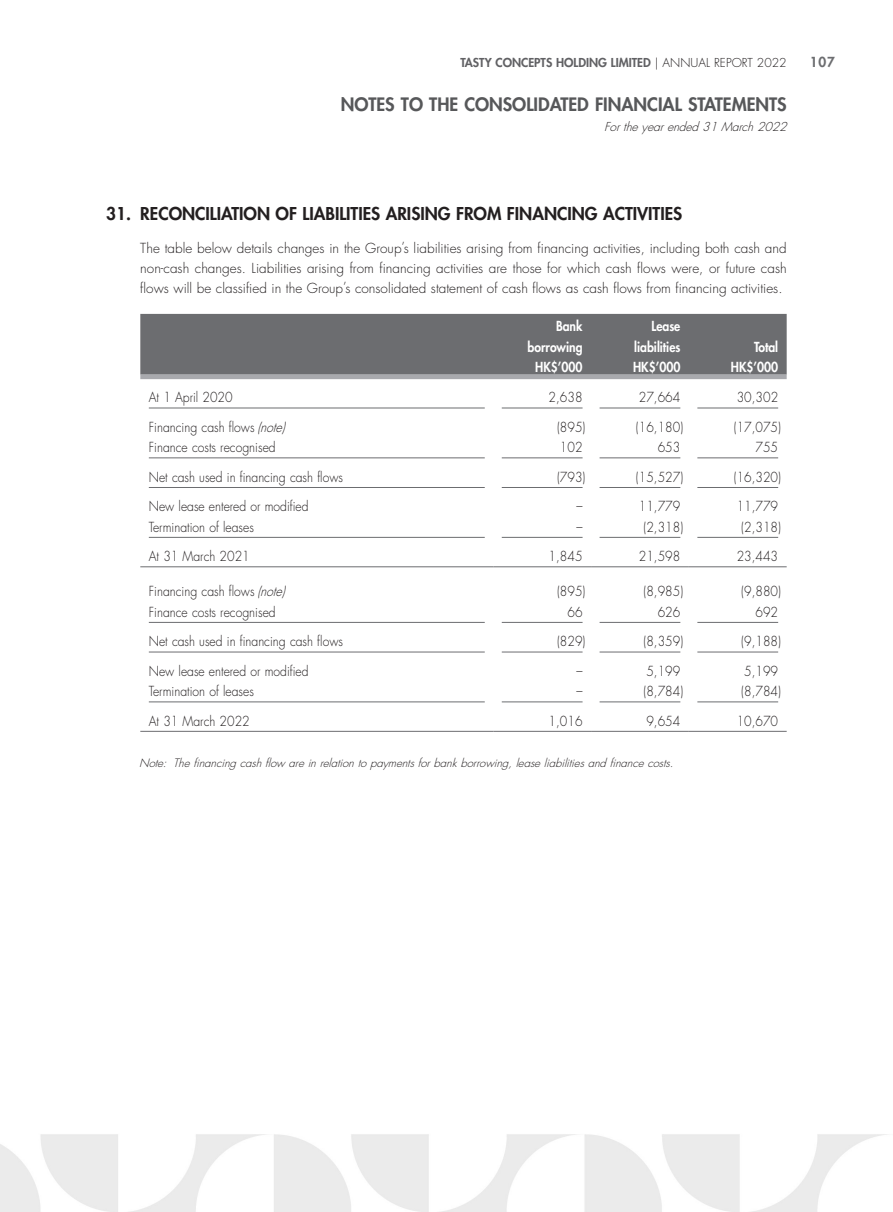
<style>
.page{position:relative;width:893px;height:1212px;background:#fff}
.page>*{position:absolute;margin:0;border:0;box-sizing:border-box;transform-origin:0 0}
.t1{font:800 18px "Futura Std";color:#57585a}
.t2{font:800 17.25px "Futura Std";color:#231f20}
.t3{font:300 13.5px "Futura Std";color:#231f20;scale:.9 1}
.t4{font:300 13.5px/20.2px "Futura Std";color:#231f20;text-align:justify}
.t5{font:800 13.5px/20.2px "Futura Std";color:#fff;text-align:right;scale:.9 1}
.t6{font:800 13.5px "Futura Std";color:#6c6d70}
.t7{font:800 12px "Futura Std";color:#616164}
.t8{font:italic 300 12px "Futura Std";color:#231f20}
.t9{font:italic 300 11.25px "Futura Std";color:#231f20}
.s1{font-weight:300;color:#231f20}
.s2{font-style:italic}
</style>
<div class="page">
<svg style="left:140px;top:314px;width:647px;height:65px;background:#707174"></svg>
<hr style="left:149px;top:408px;width:336px;height:1px;background:#6c6d70">
<hr style="left:502px;top:408px;width:81px;height:1px;background:#6c6d70">
<hr style="left:600px;top:408px;width:80px;height:1px;background:#6c6d70">
<hr style="left:697px;top:408px;width:81px;height:1px;background:#6c6d70">
<hr style="left:149px;top:458px;width:336px;height:1px;background:#6c6d70">
<hr style="left:502px;top:458px;width:81px;height:1px;background:#6c6d70">
<hr style="left:600px;top:458px;width:80px;height:1px;background:#6c6d70">
<hr style="left:697px;top:458px;width:81px;height:1px;background:#6c6d70">
<hr style="left:149px;top:487px;width:336px;height:1px;background:#6c6d70">
<hr style="left:502px;top:487px;width:81px;height:1px;background:#6c6d70">
<hr style="left:600px;top:487px;width:80px;height:1px;background:#6c6d70">
<hr style="left:697px;top:487px;width:81px;height:1px;background:#6c6d70">
<hr style="left:149px;top:537px;width:336px;height:1px;background:#6c6d70">
<hr style="left:502px;top:537px;width:81px;height:1px;background:#6c6d70">
<hr style="left:600px;top:537px;width:80px;height:1px;background:#6c6d70">
<hr style="left:697px;top:537px;width:81px;height:1px;background:#6c6d70">
<hr style="left:140px;top:566px;width:353px;height:1px;background:#6c6d70">
<hr style="left:493px;top:566px;width:98px;height:1px;background:#6c6d70">
<hr style="left:591px;top:566px;width:98px;height:1px;background:#6c6d70">
<hr style="left:689px;top:566px;width:98px;height:1px;background:#6c6d70">
<hr style="left:149px;top:622px;width:336px;height:1px;background:#6c6d70">
<hr style="left:502px;top:622px;width:81px;height:1px;background:#6c6d70">
<hr style="left:600px;top:622px;width:80px;height:1px;background:#6c6d70">
<hr style="left:697px;top:622px;width:81px;height:1px;background:#6c6d70">
<hr style="left:149px;top:652px;width:336px;height:1px;background:#6c6d70">
<hr style="left:502px;top:652px;width:81px;height:1px;background:#6c6d70">
<hr style="left:600px;top:652px;width:80px;height:1px;background:#6c6d70">
<hr style="left:697px;top:652px;width:81px;height:1px;background:#6c6d70">
<hr style="left:149px;top:702px;width:336px;height:1px;background:#6c6d70">
<hr style="left:502px;top:702px;width:81px;height:1px;background:#6c6d70">
<hr style="left:600px;top:702px;width:80px;height:1px;background:#6c6d70">
<hr style="left:697px;top:702px;width:81px;height:1px;background:#6c6d70">
<hr style="left:140px;top:731px;width:353px;height:1px;background:#6c6d70">
<hr style="left:493px;top:731px;width:98px;height:1px;background:#6c6d70">
<hr style="left:591px;top:731px;width:98px;height:1px;background:#6c6d70">
<hr style="left:689px;top:731px;width:98px;height:1px;background:#6c6d70">
<p class="t7" style="left:460px;top:55px;width:328px">TASTY CONCEPTS HOLDING LIMITED <span class="s1">| ANNUAL REPORT 2022</span></p>
<p class="t6" style="left:810px;top:54px;width:26px">107</p>
<h1 class="t1" style="left:341px;top:93px;width:447px">NOTES TO THE CONSOLIDATED FINANCIAL STATEMENTS</h1>
<p class="t8" style="left:604px;top:119px;width:188px">Fortheyearended31March2022</p>
<p class="t2" style="left:106px;top:202px;width:577px">31. RECONCILIATION OF LIABILITIES ARISING FROM FINANCING ACTIVITIES</p>
<p class="t4" style="left:140px;top:238px;width:648px">The table below details changes in the Group’s liabilities arising from financing activities, including both cash and non-cash changes. Liabilities arising from financing activities are those for which cash flows were, or future cash flows will be classified in the Group’s consolidated statement of cash flows as cash flows from financing activities.</p>
<p class="t5" style="left:528px;top:316px;width:63px">Bank borrowing</p>
<p class="t5" style="left:634px;top:316px;width:53px">Lease liabilities</p>
<p class="t5" style="left:754px;top:336px;width:28px">Total</p>
<p class="t5" style="left:535px;top:357px;width:54px">HK$’000</p>
<p class="t5" style="left:633px;top:357px;width:54px">HK$’000</p>
<p class="t5" style="left:731px;top:357px;width:54px">HK$’000</p>
<p class="t3" style="left:149px;top:389px;width:95px">At 1 April 2020</p>
<p class="t3" style="left:549px;top:389px;width:39px">2,638</p>
<p class="t3" style="left:639px;top:389px;width:48px">27,664</p>
<p class="t3" style="left:737px;top:389px;width:48px">30,302</p>
<p class="t3" style="left:149px;top:419px;width:157px">Financing cash flows <span class="s2">(note)</span></p>
<p class="t3" style="left:557px;top:419px;width:33px">(895)</p>
<p class="t3" style="left:636px;top:419px;width:54px">(16,180)</p>
<p class="t3" style="left:734px;top:419px;width:54px">(17,075)</p>
<p class="t3" style="left:149px;top:439px;width:142px">Finance costs recognised</p>
<p class="t3" style="left:560px;top:439px;width:27px">102</p>
<p class="t3" style="left:658px;top:439px;width:27px">653</p>
<p class="t3" style="left:755px;top:439px;width:27px">755</p>
<p class="t3" style="left:149px;top:469px;width:217px">Net cash used in financing cash flows</p>
<p class="t3" style="left:557px;top:469px;width:33px">(793)</p>
<p class="t3" style="left:636px;top:469px;width:54px">(15,527)</p>
<p class="t3" style="left:734px;top:469px;width:54px">(16,320)</p>
<p class="t3" style="left:149px;top:498px;width:179px">New lease entered or modified</p>
<p class="t3" style="left:576px;top:498px;width:8px">–</p>
<p class="t3" style="left:639px;top:498px;width:48px">11,779</p>
<p class="t3" style="left:737px;top:498px;width:48px">11,779</p>
<p class="t3" style="left:149px;top:518px;width:118px">Termination of leases</p>
<p class="t3" style="left:576px;top:518px;width:8px">–</p>
<p class="t3" style="left:643px;top:518px;width:46px">(2,318)</p>
<p class="t3" style="left:741px;top:518px;width:46px">(2,318)</p>
<p class="t3" style="left:149px;top:548px;width:114px">At 31 March 2021</p>
<p class="t3" style="left:549px;top:548px;width:39px">1,845</p>
<p class="t3" style="left:639px;top:548px;width:48px">21,598</p>
<p class="t3" style="left:737px;top:548px;width:48px">23,443</p>
<p class="t3" style="left:149px;top:583px;width:157px">Financing cash flows <span class="s2">(note)</span></p>
<p class="t3" style="left:557px;top:583px;width:33px">(895)</p>
<p class="t3" style="left:643px;top:583px;width:46px">(8,985)</p>
<p class="t3" style="left:741px;top:583px;width:46px">(9,880)</p>
<p class="t3" style="left:149px;top:603px;width:142px">Finance costs recognised</p>
<p class="t3" style="left:567px;top:603px;width:18px">66</p>
<p class="t3" style="left:658px;top:603px;width:27px">626</p>
<p class="t3" style="left:755px;top:603px;width:27px">692</p>
<p class="t3" style="left:149px;top:633px;width:217px">Net cash used in financing cash flows</p>
<p class="t3" style="left:557px;top:633px;width:33px">(829)</p>
<p class="t3" style="left:643px;top:633px;width:46px">(8,359)</p>
<p class="t3" style="left:741px;top:633px;width:46px">(9,188)</p>
<p class="t3" style="left:149px;top:663px;width:179px">New lease entered or modified</p>
<p class="t3" style="left:576px;top:663px;width:8px">–</p>
<p class="t3" style="left:646px;top:663px;width:39px">5,199</p>
<p class="t3" style="left:744px;top:663px;width:39px">5,199</p>
<p class="t3" style="left:149px;top:683px;width:118px">Termination of leases</p>
<p class="t3" style="left:576px;top:683px;width:8px">–</p>
<p class="t3" style="left:643px;top:683px;width:46px">(8,784)</p>
<p class="t3" style="left:741px;top:683px;width:46px">(8,784)</p>
<p class="t3" style="left:149px;top:713px;width:114px">At 31 March 2022</p>
<p class="t3" style="left:549px;top:713px;width:39px">1,016</p>
<p class="t3" style="left:646px;top:713px;width:39px">9,654</p>
<p class="t3" style="left:737px;top:713px;width:48px">10,670</p>
<p class="t9" style="left:139px;top:756px;width:539px">Note: Thefinancingcashflow areinrelationtopaymentsforbankborrowing,leaseliabilitiesandfinancecosts.</p>
</div>
